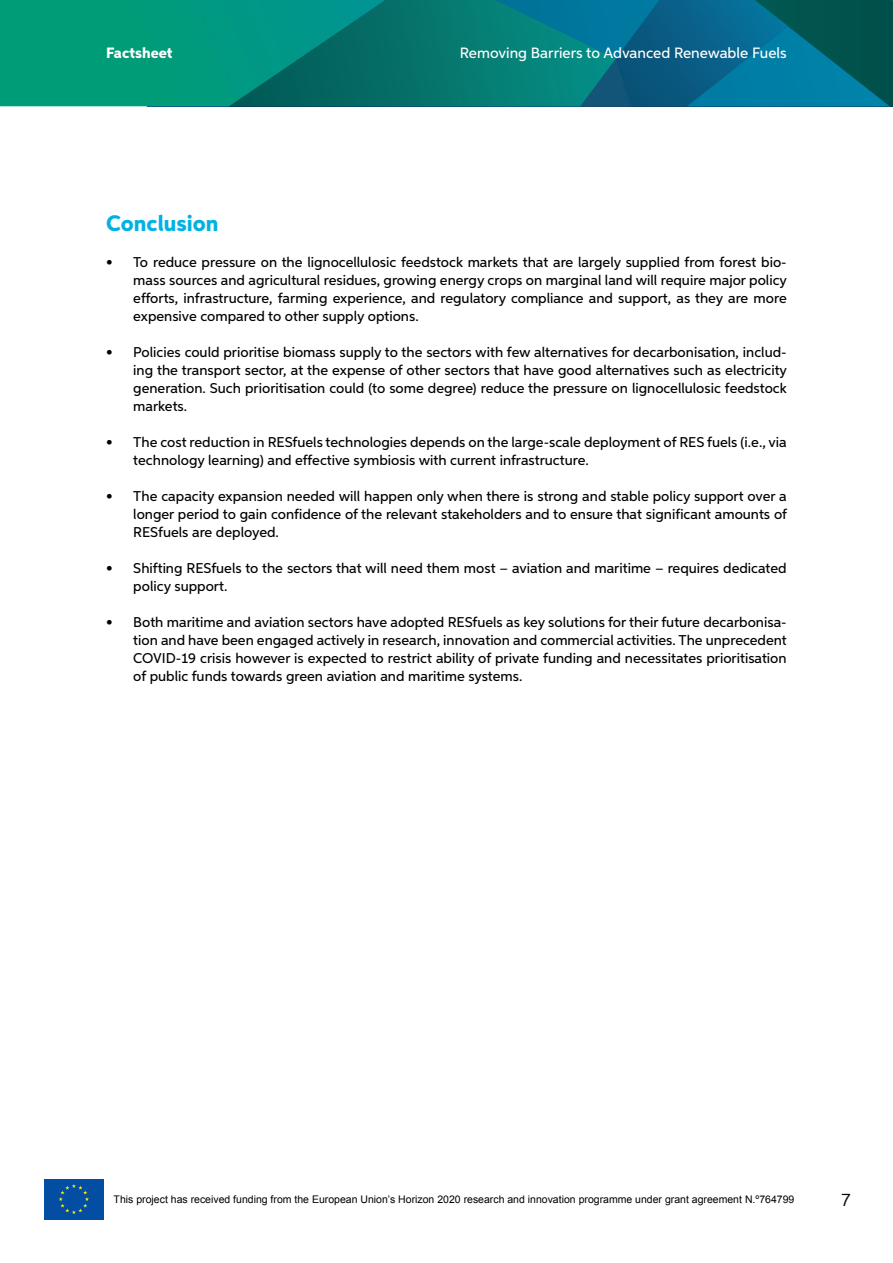
<style>
.page{position:relative;width:893px;height:1263px;background:#fff}
.page>*{position:absolute;margin:0;border:0;box-sizing:border-box;transform-origin:0 0}
.t1{font:800 22.5px "Aspira";color:#00b2e4}
.t2{font:18px "Aspira";color:#000}
.t3{font:500 15px "Aspira";color:#fff}
.t4{font:800 15px "Aspira";color:#fff}
.t5{font:500 14.25px/18px "Aspira";color:#000;text-align:justify}
.t6{font:10.5px "Arial";color:#000}
</style>
<div class="page">
<svg style="left:0;top:0;width:893px;height:106px;background:#027d7b"></svg>
<div style="left:44px;top:1179px;width:60px;height:40px;background:#034ea2"></div>
<svg style="left:59px;top:1184px;width:30px;height:30px"></svg>
<p class="t4" style="left:106px;top:44px;width:68px">Factsheet</p>
<p class="t3" style="left:460px;top:44px;width:328px">Removing Barriers to Advanced Renewable Fuels</p>
<h1 class="t1" style="left:106px;top:209px;width:114px">Conclusion</h1>
<p class="t5" style="left:133px;top:253px;width:655px;text-indent:-27px">• To reduce pressure on the lignocellulosic feedstock markets that are largely supplied from forest bio&shy;mass sources and agricultural residues, growing energy crops on marginal land will require major policy efforts, infrastructure, farming experience, and regulatory compliance and support, as they are more expensive compared to other supply options.</p>
<p class="t5" style="left:133px;top:343px;width:655px;text-indent:-27px">• Policies could prioritise biomass supply to the sectors with few alternatives for decarbonisation, includ&shy;ing the transport sector, at the expense of other sectors that have good alternatives such as electricity generation. Such prioritisation could (to some degree) reduce the pressure on lignocellulosic feedstock markets.</p>
<p class="t5" style="left:133px;top:433px;width:655px;text-indent:-27px">• The cost reduction in RESfuels technologies depends on the large-scale deployment of RES fuels (i.e., via technology learning) and effective symbiosis with current infrastructure.</p>
<p class="t5" style="left:133px;top:487px;width:655px;text-indent:-27px">• The capacity expansion needed will happen only when there is strong and stable policy support over a longer period to gain confidence of the relevant stakeholders and to ensure that significant amounts of RESfuels are deployed.</p>
<p class="t5" style="left:133px;top:559px;width:655px;text-indent:-27px">• Shifting RESfuels to the sectors that will need them most – aviation and maritime – requires dedicated policy support.</p>
<p class="t5" style="left:133px;top:613px;width:655px;text-indent:-27px">• Both maritime and aviation sectors have adopted RESfuels as key solutions for their future decarbonisa&shy;tion and have been engaged actively in research, innovation and commercial activities. The unprecedent COVID-19 crisis however is expected to restrict ability of private funding and necessitates prioritisation of public funds towards green aviation and maritime systems.</p>
<p class="t6" style="left:114px;top:1192px;width:682px">This project has received funding from the European Union’s Horizon 2020 research and innovation programme under grant agreement N.º764799</p>
<p class="t2" style="left:841px;top:1189px;width:10px">7</p>
</div>
